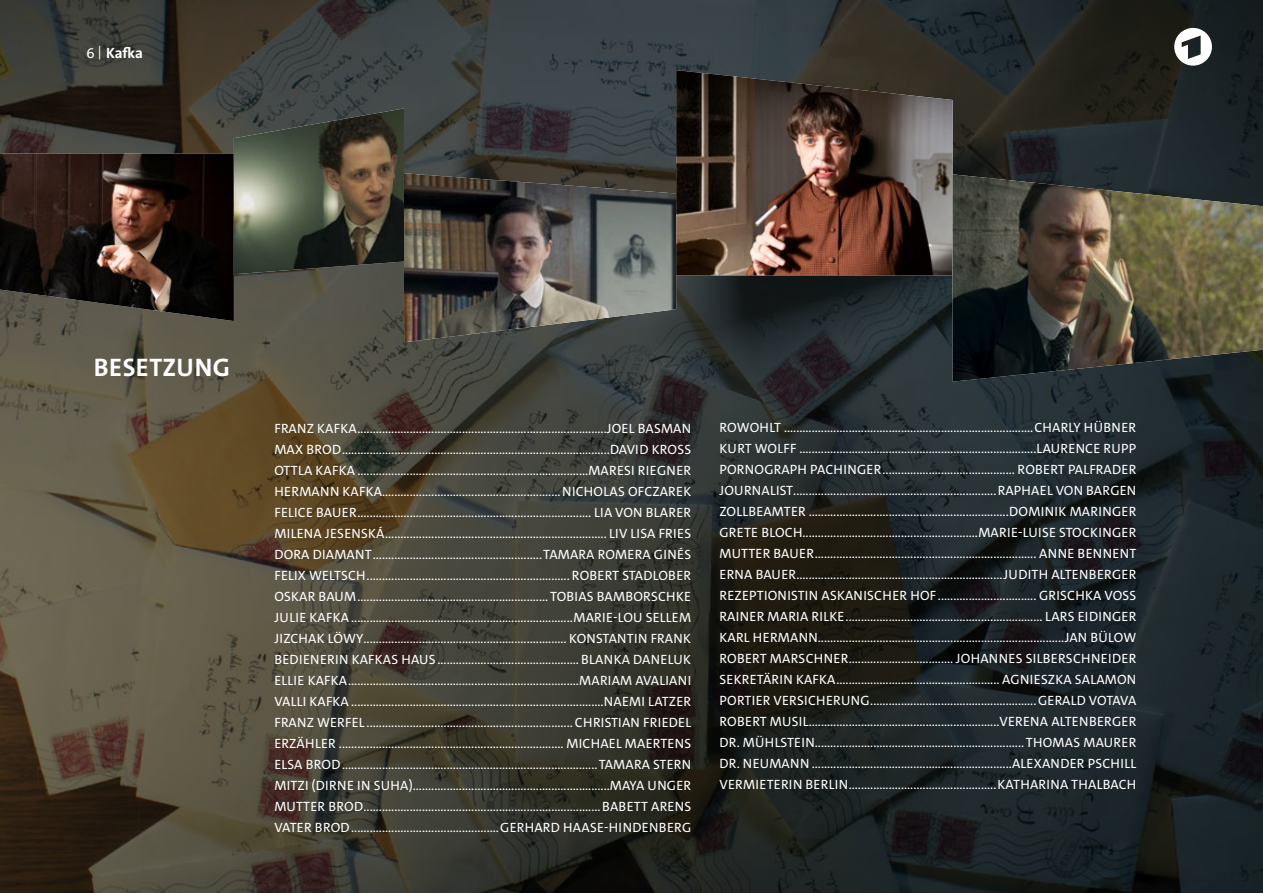
<style>
.page{position:relative;width:1263px;height:893px;background:#fff}
.page>*{position:absolute;margin:0;border:0;box-sizing:border-box;transform-origin:0 0}
.t1{font:700 25.5px "The Sans C5";letter-spacing:.015em;color:#fff}
.t2{font:700 15px "The Sans C5";color:#fff}
.t3{font:13.5px/21px "The Sans C5";letter-spacing:.02em;color:#fff;text-align:justify}
.s1{font-weight:400}
.s2{font-weight:400;font-size:13.5px}
</style>
<div class="page">
<img style="left:0;top:0;width:1263px;height:893px">
<svg style="left:0;top:108px;width:404px;height:213px;background:#352c25"></svg>
<img style="left:234px;top:108px;width:170px;height:166px">
<img style="left:404px;top:173px;width:272px;height:169px">
<img style="left:676px;top:70px;width:276px;height:205px">
<img style="left:952px;top:174px;width:311px;height:208px">
<svg style="left:1174px;top:28px;width:38px;height:38px"></svg>
<p class="t2" style="left:87px;top:43px;width:58px"><span class="s1">6</span> <span class="s2">|</span> Kafka</p>
<h1 class="t1" style="left:94px;top:351px;width:138px">BESETZUNG</h1>
<p class="t3" style="left:274px;top:418px;width:418px">FRANZ KAFKA.................................................................................JOEL BASMAN MAX BROD.......................................................................................DAVID KROSS OTTLA KAFKA ...........................................................................MARESI RIEGNER HERMANN KAFKA..........................................................NICHOLAS OFCZAREK FELICE BAUER............................................................................ LIA VON BLARER MILENA JESENSKÁ........................................................................ LIV LISA FRIES DORA DIAMANT.......................................................TAMARA ROMERA GINÉS FELIX WELTSCH.................................................................. ROBERT STADLOBER OSKAR BAUM.............................................................. TOBIAS BAMBORSCHKE JULIE KAFKA ........................................................................MARIE-LOU SELLEM JIZCHAK LÖWY.................................................................. KONSTANTIN FRANK BEDIENERIN KAFKAS HAUS .............................................. BLANKA DANELUK ELLIE KAFKA...........................................................................MARIAM AVALIANI VALLI KAFKA ..................................................................................NAEMI LATZER FRANZ WERFEL ................................................................... CHRISTIAN FRIEDEL ERZÄHLER ......................................................................... MICHAEL MAERTENS ELSA BROD...................................................................................TAMARA STERN MITZI (DIRNE IN SUHA)................................................................MAYA UNGER MUTTER BROD.............................................................................BABETT ARENS VATER BROD................................................GERHARD HAASE-HINDENBERG</p>
<p class="t3" style="left:719px;top:417px;width:418px">ROWOHLT .................................................................................CHARLY HÜBNER KURT WOLFF .............................................................................LAURENCE RUPP PORNOGRAPH PACHINGER........................................... ROBERT PALFRADER JOURNALIST..................................................................RAPHAEL VON BARGEN ZOLLBEAMTER .................................................................DOMINIK MARINGER GRETE BLOCH.........................................................MARIE-LUISE STOCKINGER MUTTER BAUER........................................................................ ANNE BENNENT ERNA BAUER...................................................................JUDITH ALTENBERGER REZEPTIONISTIN ASKANISCHER HOF ................................ GRISCHKA VOSS RAINER MARIA RILKE................................................................ LARS EIDINGER KARL HERMANN................................................................................JAN BÜLOW ROBERT MARSCHNER.................................. JOHANNES SILBERSCHNEIDER SEKRETÄRIN KAFKA..................................................... AGNIESZKA SALAMON PORTIER VERSICHERUNG......................................................GERALD VOTAVA ROBERT MUSIL..............................................................VERENA ALTENBERGER DR. MÜHLSTEIN.................................................................... THOMAS MAURER DR. NEUMANN .................................................................ALEXANDER PSCHILL VERMIETERIN BERLIN................................................KATHARINA THALBACH</p>
</div>
